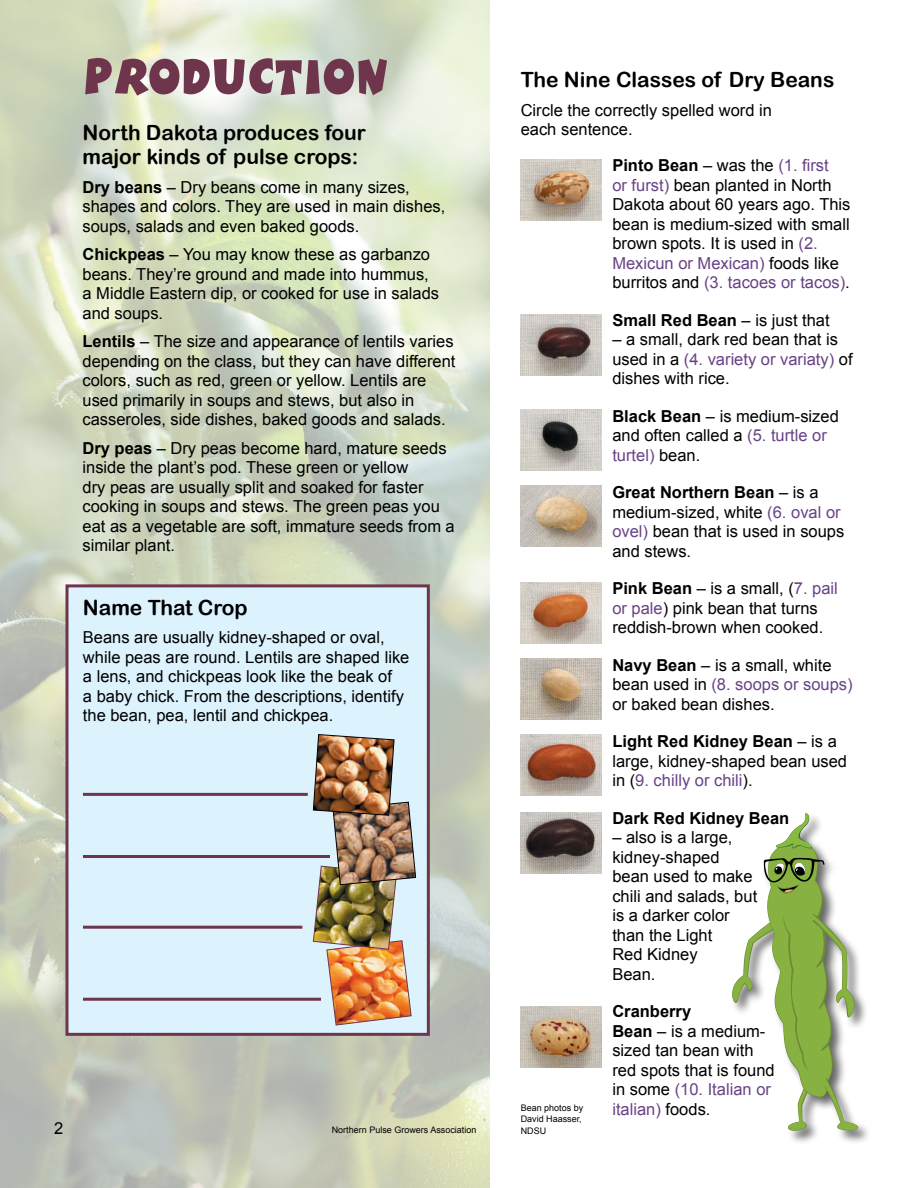
<style>
.page{position:relative;width:918px;height:1188px;background:#fff}
.page>*{position:absolute;margin:0;border:0;box-sizing:border-box;transform-origin:0 0}
.t1{font:51px "Boink Plain";letter-spacing:-.015em;color:#6e354d}
.t2{font:21px/24px "Arial Rounded MT Bold";color:#000}
.t3{font:16.5px/19.5px "Arial";color:#000}
.t4{font:700 16.5px "Arial";color:#000}
.t5{font:9px/11.2px "Arial";color:#000}
.s1{font-weight:700}
.s2{color:#684287}
.s3{font-weight:400}
</style>
<div class="page">
<img style="left:0;top:0;width:490px;height:1188px">
<div style="left:66px;top:584px;width:364px;height:452px;background:#dcf2fd;border:3px solid #6e354d"></div>
<hr style="left:83px;top:793px;width:225px;height:3px;background:#6e354d">
<hr style="left:83px;top:855px;width:247px;height:3px;background:#6e354d">
<hr style="left:83px;top:926px;width:219px;height:3px;background:#6e354d">
<hr style="left:83px;top:998px;width:238px;height:3px;background:#6e354d">
<img style="left:521px;top:409px;width:81px;height:61px">
<img style="left:521px;top:1007px;width:81px;height:61px">
<img style="left:521px;top:813px;width:81px;height:61px">
<img style="left:521px;top:485px;width:81px;height:62px">
<img style="left:521px;top:735px;width:81px;height:61px">
<img style="left:521px;top:659px;width:81px;height:61px">
<img style="left:521px;top:583px;width:81px;height:61px">
<img style="left:521px;top:159px;width:81px;height:61px">
<img style="left:521px;top:314px;width:81px;height:61px">
<div style="left:730px;top:812px;width:142px;height:333px;background:#000;opacity:.6"></div>
<svg style="left:732px;top:813px;width:127px;height:318px"></svg>
<img style="left:312px;top:734px;width:105px;height:292px">
<h1 class="t1" style="left:82px;top:43px;width:307px">Production</h1>
<p class="t2" style="left:82px;top:120px;width:285px">North Dakota produces four major kinds of pulse crops:</p>
<p class="t3" style="left:82px;top:177px;width:364px"><span class="s1">Dry beans</span> – Dry beans come in many sizes, shapes and colors. They are used in main dishes, soups, salads and even baked goods.</p>
<p class="t3" style="left:82px;top:245px;width:358px"><span class="s1">Chickpeas</span> – You may know these as garbanzo beans. They’re ground and made into hummus, a Middle Eastern dip, or cooked for use in salads and soups.</p>
<p class="t3" style="left:82px;top:332px;width:375px"><span class="s1">Lentils</span> – The size and appearance of lentils varies depending on the class, but they can have different colors, such as red, green or yellow. Lentils are used primarily in soups and stews, but also in casseroles, side dishes, baked goods and salads.</p>
<p class="t3" style="left:82px;top:438px;width:374px"><span class="s1">Dry peas</span> – Dry peas become hard, mature seeds inside the plant’s pod. These green or yellow<br>dry peas are usually split and soaked for faster cooking in soups and stews. The green peas you eat as a vegetable are soft, immature seeds from a similar plant.</p>
<p class="t2" style="left:83px;top:595px;width:166px">Name That Crop</p>
<p class="t3" style="left:83px;top:628px;width:328px">Beans are usually kidney-shaped or oval, while peas are round. Lentils are shaped like a lens, and chickpeas look like the beak of<br>a baby chick. From the descriptions, identify the bean, pea, lentil and chickpea.</p>
<p class="t3" style="left:54px;top:1118px;width:11px">2</p>
<p class="t5" style="left:332px;top:1124px;width:146px">Northern Pulse Growers Association</p>
<p class="t2" style="left:521px;top:68px;width:315px">The Nine Classes of Dry Beans</p>
<p class="t3" style="left:521px;top:100px;width:253px">Circle the correctly spelled word in each sentence.</p>
<p class="t5" style="left:521px;top:1102px;width:64px">Bean photos by<br>David Haasser,<br>NDSU</p>
<p class="t3" style="left:612px;top:156px;width:240px"><span class="s1">Pinto Bean</span> – was the <span class="s2">(1. first<br>or furst)</span> bean planted in North<br>Dakota about 60 years ago. This bean is medium-sized with small brown spots. It is used in <span class="s2">(2.<br>Mexicun or Mexican)</span> foods like burritos and <span class="s2">(3. tacoes or tacos)</span>.</p>
<p class="t4" style="left:612px;top:309px;width:219px">Small Red Bean <span class="s3">– is just that</span></p>
<p class="t3" style="left:612px;top:330px;width:242px">– a small, dark red bean that is used in a <span class="s2">(4. variety or variaty)</span> of dishes with rice.</p>
<p class="t3" style="left:612px;top:406px;width:228px"><span class="s1">Black Bean</span> – is medium-sized and often called a <span class="s2">(5. turtle or turtel)</span> bean.</p>
<p class="t3" style="left:612px;top:483px;width:234px"><span class="s1">Great Northern Bean</span> – is a medium-sized, white <span class="s2">(6. oval or ovel)</span> bean that is used in soups and stews.</p>
<p class="t3" style="left:612px;top:579px;width:227px"><span class="s1">Pink Bean</span> – is a small, (<span class="s2">7. pail or pale</span>) pink bean that turns reddish-brown when cooked.</p>
<p class="t3" style="left:612px;top:655px;width:242px"><span class="s1">Navy Bean</span> – is a small, white bean used in <span class="s2">(8. soops or soups) </span>or baked bean dishes.</p>
<p class="t3" style="left:612px;top:732px;width:236px"><span class="s1">Light Red Kidney Bean</span> – is a large, kidney-shaped bean used in (<span class="s2">9. chilly or chili</span>).</p>
<p class="t4" style="left:612px;top:807px;width:178px">Dark Red Kidney Bean</p>
<p class="t3" style="left:612px;top:828px;width:146px">– also is a large, kidney-shaped bean used to make chili and salads, but is a darker color than the Light<br>Red Kidney<br>Bean.</p>
<p class="t3" style="left:612px;top:1002px;width:164px"><span class="s1">Cranberry<br>Bean</span> – is a medium&shy;sized tan bean with red spots that is found in some <span class="s2">(10. Italian or italian)</span> foods.</p>
</div>
